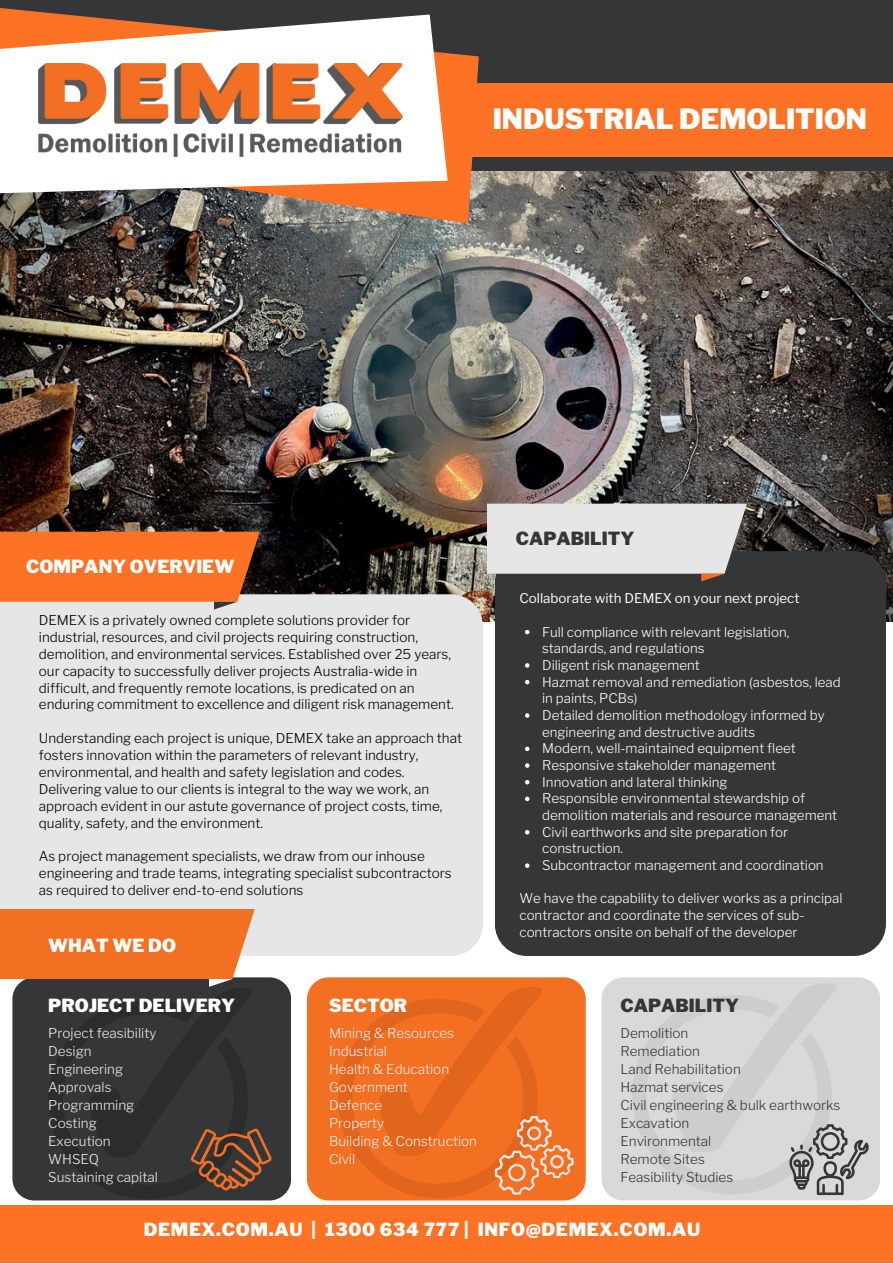
<style>
.page{position:relative;width:893px;height:1264px;background:#fff}
.page>*{position:absolute;margin:0;border:0;box-sizing:border-box;transform-origin:0 0}
.t1{font:900 27.75px "Libre Franklin";color:#fff}
.t2{font:900 18px "Libre Franklin";color:#fff}
.t3{font:900 18px "Libre Franklin";letter-spacing:.035em;color:#fff}
.t4{font:900 18px "Libre Franklin";color:#353638}
.t5{font:300 13.5px/16.8px "Libre Franklin";color:#000}
.t6{font:300 13.5px "Libre Franklin";color:#ebebeb}
.t7{font:300 13.5px "Libre Franklin";color:#353638}
.t8{font:300 13.35px/16.6px "Libre Franklin";color:#fff}
.t9{font:13.35px "Libre Franklin";color:#fff}
</style>
<div class="page">
<img style="left:0;top:170px;width:892px;height:451px">
<div style="left:0;top:0;width:892px;height:170px;background:#353638"></div>
<svg style="left:0;top:8px;width:478px;height:215px"></svg>
<svg style="left:0;top:15px;width:447px;height:179px;fill:#fff"></svg>
<div style="left:446px;top:83px;width:446px;height:73px;background:#fd7224"></div>
<div style="left:12px;top:977px;width:279px;height:223px;background:#353638;border-radius:22px"></div>
<div style="left:0;top:1205px;width:892px;height:57px;background:#fd7224"></div>
<div style="left:307px;top:977px;width:278px;height:223px;background:#f37023;border-radius:22px"></div>
<div style="left:601px;top:977px;width:279px;height:223px;background:#d9d9d9;border-radius:22px"></div>
<div style="left:495px;top:551px;width:390px;height:405px;background:#353638;border-radius:32px"></div>
<svg style="left:487px;top:503px;width:259px;height:78px"></svg>
<div style="left:0;top:594px;width:482px;height:361px;background:#e6e6e6"></div>
<svg style="left:0;top:531px;width:260px;height:78px"></svg>
<svg style="left:0;top:909px;width:271px;height:290px"></svg>
<svg style="left:338px;top:987px;width:235px;height:211px"></svg>
<svg style="left:632px;top:984px;width:237px;height:210px"></svg>
<img style="left:39px;top:63px;width:363px;height:93px">
<svg style="left:525px;top:630px;width:4px;height:4px"></svg>
<svg style="left:525px;top:663px;width:4px;height:4px"></svg>
<svg style="left:525px;top:680px;width:4px;height:4px"></svg>
<svg style="left:525px;top:713px;width:4px;height:4px"></svg>
<svg style="left:525px;top:746px;width:4px;height:5px"></svg>
<svg style="left:525px;top:763px;width:4px;height:4px"></svg>
<svg style="left:525px;top:780px;width:4px;height:4px"></svg>
<svg style="left:525px;top:796px;width:4px;height:5px"></svg>
<svg style="left:525px;top:830px;width:4px;height:4px"></svg>
<svg style="left:525px;top:863px;width:4px;height:4px"></svg>
<p class="t1" style="left:492px;top:102px;width:375px">INDUSTRIAL DEMOLITION</p>
<p class="t2" style="left:26px;top:555px;width:209px">COMPANY OVERVIEW</p>
<p class="t5" style="left:39px;top:612px;width:416px">DEMEX is a privately owned complete solutions provider for industrial, resources, and civil projects requiring construction, demolition, and environmental services. Established over 25 years, our capacity to successfully deliver projects Australia-wide in difficult, and frequently remote locations, is predicated on an enduring commitment to excellence and diligent risk management.</p>
<p class="t5" style="left:39px;top:730px;width:425px">Understanding each project is unique, DEMEX take an approach that fosters innovation within the parameters of relevant industry, environmental, and health and safety legislation and codes.<br>Delivering value to our clients is integral to the way we work, an approach evident in our astute governance of project costs, time, quality, safety, and the environment.</p>
<p class="t5" style="left:39px;top:848px;width:414px">As project management specialists, we draw from our inhouse engineering and trade teams, integrating specialist subcontractors as required to deliver end-to-end solutions</p>
<p class="t2" style="left:48px;top:934px;width:129px">WHAT WE DO</p>
<p class="t4" style="left:515px;top:528px;width:120px">CAPABILITY</p>
<p class="t9" style="left:519px;top:590px;width:282px">Collaborate with DEMEX on your next project</p>
<p class="t8" style="left:542px;top:623px;width:249px">Full compliance with relevant legislation, standards, and regulations</p>
<p class="t8" style="left:542px;top:656px;width:159px">Diligent risk management</p>
<p class="t8" style="left:542px;top:673px;width:300px">Hazmat removal and remediation (asbestos, lead in paints, PCBs)</p>
<p class="t8" style="left:542px;top:706px;width:284px">Detailed demolition methodology informed by engineering and destructive audits</p>
<p class="t8" style="left:542px;top:740px;width:255px">Modern, well-maintained equipment fleet</p>
<p class="t8" style="left:542px;top:756px;width:235px">Responsive stakeholder management</p>
<p class="t8" style="left:542px;top:773px;width:187px">Innovation and lateral thinking</p>
<p class="t8" style="left:542px;top:790px;width:296px">Responsible environmental stewardship of demolition materials and resource management</p>
<p class="t8" style="left:542px;top:823px;width:247px">Civil earthworks and site preparation for construction.</p>
<p class="t8" style="left:542px;top:857px;width:283px">Subcontractor management and coordination</p>
<p class="t8" style="left:519px;top:890px;width:324px">We have the capability to deliver works as a principal contractor and coordinate the services of sub&shy;contractors onsite on behalf of the developer</p>
<p class="t2" style="left:48px;top:994px;width:188px">PROJECT DELIVERY</p>
<p class="t6" style="left:48px;top:1025px;width:110px">Project feasibility</p>
<p class="t6" style="left:48px;top:1043px;width:45px">Design</p>
<p class="t6" style="left:48px;top:1061px;width:76px">Engineering</p>
<p class="t6" style="left:48px;top:1079px;width:65px">Approvals</p>
<p class="t6" style="left:48px;top:1097px;width:87px">Programming</p>
<p class="t6" style="left:48px;top:1115px;width:50px">Costing</p>
<p class="t6" style="left:48px;top:1133px;width:64px">Execution</p>
<p class="t6" style="left:48px;top:1151px;width:53px">WHSEQ</p>
<p class="t6" style="left:48px;top:1169px;width:111px">Sustaining capital</p>
<p class="t2" style="left:329px;top:994px;width:79px">SECTOR</p>
<p class="t4" style="left:620px;top:994px;width:120px">CAPABILITY</p>
<p class="t6" style="left:329px;top:1025px;width:126px">Mining &amp; Resources</p>
<p class="t6" style="left:329px;top:1043px;width:59px">Industrial</p>
<p class="t6" style="left:329px;top:1061px;width:122px">Health &amp; Education</p>
<p class="t6" style="left:329px;top:1079px;width:80px">Government</p>
<p class="t6" style="left:329px;top:1097px;width:55px">Defence</p>
<p class="t6" style="left:329px;top:1115px;width:57px">Property</p>
<p class="t6" style="left:329px;top:1133px;width:149px">Building &amp; Construction</p>
<p class="t6" style="left:329px;top:1151px;width:28px">Civil</p>
<p class="t7" style="left:620px;top:1025px;width:70px">Demolition</p>
<p class="t7" style="left:620px;top:1043px;width:81px">Remediation</p>
<p class="t7" style="left:620px;top:1061px;width:122px">Land Rehabilitation</p>
<p class="t7" style="left:620px;top:1079px;width:105px">Hazmat services</p>
<p class="t7" style="left:620px;top:1097px;width:221px">Civil engineering &amp; bulk earthworks</p>
<p class="t7" style="left:620px;top:1115px;width:70px">Excavation</p>
<p class="t7" style="left:620px;top:1133px;width:92px">Environmental</p>
<p class="t7" style="left:620px;top:1151px;width:86px">Remote Sites</p>
<p class="t7" style="left:620px;top:1169px;width:114px">Feasibility Studies</p>
<p class="t3" style="left:144px;top:1218px;width:558px">DEMEX.COM.AU | 1300 634 777 | INFO@DEMEX.COM.AU</p>
</div>
